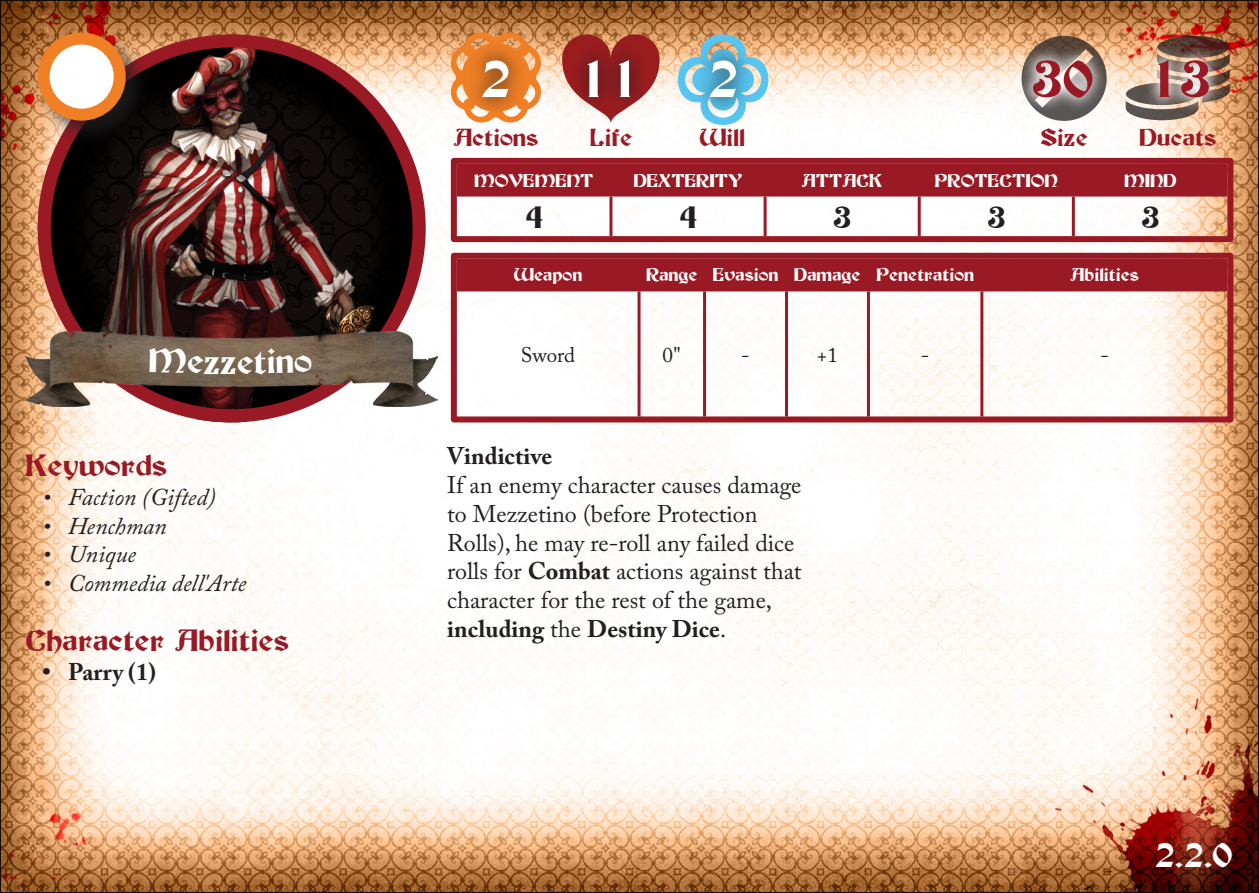
<style>
.page{position:relative;width:1259px;height:893px;background:#fff}
.page>*{position:absolute;margin:0;border:0;box-sizing:border-box;transform-origin:0 0}
.White_Points{font:51px "Buckingham";color:#fff}
.Red_Points{font:51px "Buckingham";color:#991a25}
.Character_Title{font:33.6px "Buckingham";color:#fff}
.Subsection_Headings{font:30px "Buckingham";color:#991a25}
.Stat_Numbers{font:30px "Buckingham";color:#231f20}
.t1{font:24px/28.8px "Adobe Caslon Pro";color:#231f20}
.t2{font:italic 24px "Adobe Caslon Pro";color:#231f20}
.t3{font:24px "Buckingham";color:#991a25}
.Bold_Headings{font:700 24px "Adobe Caslon Pro";color:#231f20}
.Weapon_Text{font:21px "Adobe Caslon Pro";letter-spacing:-.005em;color:#231f20}
.Subsection_Headings-2{font:18px "Buckingham";color:#fff}
.s1{font-weight:700}
</style>
<div class="page">
<div style="left:0;top:0;width:1259px;height:893px;background:#231f20;opacity:.75"></div>
<img style="left:47px;top:44px;width:369px;height:369px">
<h2 class="Character_Title" style="left:204px;top:341px;width:52px">zze</h2>
<p class="Subsection_Headings" style="left:26px;top:446px;width:143px">Keywords</p>
<p class="t2" style="left:43px;top:482px;width:175px">• Faction (Gifted)</p>
<p class="t2" style="left:43px;top:511px;width:126px">• Henchman</p>
<p class="t2" style="left:43px;top:540px;width:95px">• Unique</p>
<p class="t2" style="left:43px;top:569px;width:205px">• Commedia dell'Arte</p>
<p class="Subsection_Headings" style="left:26px;top:622px;width:265px">Character Abilities</p>
<p class="Bold_Headings" style="left:43px;top:658px;width:115px">• Parry (1)</p>
<p class="White_Points" style="left:479px;top:47px;width:33px">2</p>
<p class="White_Points" style="left:577px;top:47px;width:64px">11</p>
<p class="White_Points" style="left:707px;top:47px;width:33px">2</p>
<p class="Red_Points" style="left:1031px;top:47px;width:64px">30</p>
<p class="Red_Points" style="left:1148px;top:47px;width:64px">13</p>
<p class="t3" style="left:454px;top:123px;width:86px">Actions</p>
<p class="t3" style="left:590px;top:123px;width:44px">Life</p>
<p class="t3" style="left:699px;top:123px;width:47px">Will</p>
<p class="t3" style="left:1040px;top:123px;width:49px">Size</p>
<p class="t3" style="left:1139px;top:123px;width:78px">Ducats</p>
<p class="Subsection_Headings-2" style="left:474px;top:169px;width:121px">MOVEMENT</p>
<p class="Subsection_Headings-2" style="left:634px;top:169px;width:110px">DEXTERITY</p>
<p class="Subsection_Headings-2" style="left:802px;top:169px;width:82px">ATTACK</p>
<p class="Subsection_Headings-2" style="left:934px;top:169px;width:124px">PROTECTION</p>
<p class="Subsection_Headings-2" style="left:1124px;top:169px;width:54px">MIND</p>
<p class="Stat_Numbers" style="left:525px;top:199px;width:20px">4</p>
<p class="Stat_Numbers" style="left:679px;top:199px;width:20px">4</p>
<p class="Stat_Numbers" style="left:833px;top:199px;width:20px">3</p>
<p class="Stat_Numbers" style="left:987px;top:199px;width:20px">3</p>
<p class="Stat_Numbers" style="left:1141px;top:199px;width:20px">3</p>
<p class="Subsection_Headings-2" style="left:514px;top:264px;width:70px">Weapon</p>
<p class="Subsection_Headings-2" style="left:646px;top:264px;width:53px">Range</p>
<p class="Subsection_Headings-2" style="left:713px;top:264px;width:67px">Evasion</p>
<p class="Subsection_Headings-2" style="left:794px;top:264px;width:68px">Damage</p>
<p class="Subsection_Headings-2" style="left:876px;top:264px;width:99px">Penetration</p>
<p class="Subsection_Headings-2" style="left:1070px;top:264px;width:70px">Abilities</p>
<p class="Weapon_Text" style="left:521px;top:342px;width:56px">Sword</p>
<p class="Weapon_Text" style="left:662px;top:342px;width:20px">0"</p>
<p class="Weapon_Text" style="left:741px;top:342px;width:10px">-</p>
<p class="Weapon_Text" style="left:817px;top:342px;width:22px">+1</p>
<p class="Weapon_Text" style="left:921px;top:342px;width:10px">-</p>
<p class="Weapon_Text" style="left:1100px;top:342px;width:10px">-</p>
<p class="Bold_Headings" style="left:447px;top:442px;width:107px">Vindictive</p>
<p class="t1" style="left:447px;top:470px;width:356px">If an enemy character causes damage to Mezzetino (before Protection Rolls), he may re-roll any failed dice rolls for <span class="s1">Combat</span> actions against that character for the rest of the game, <span class="s1">including</span> the <span class="s1">Destiny Dice</span>.</p>
<p class="Character_Title" style="left:1154px;top:834px;width:80px">2.2.0</p>
</div>
